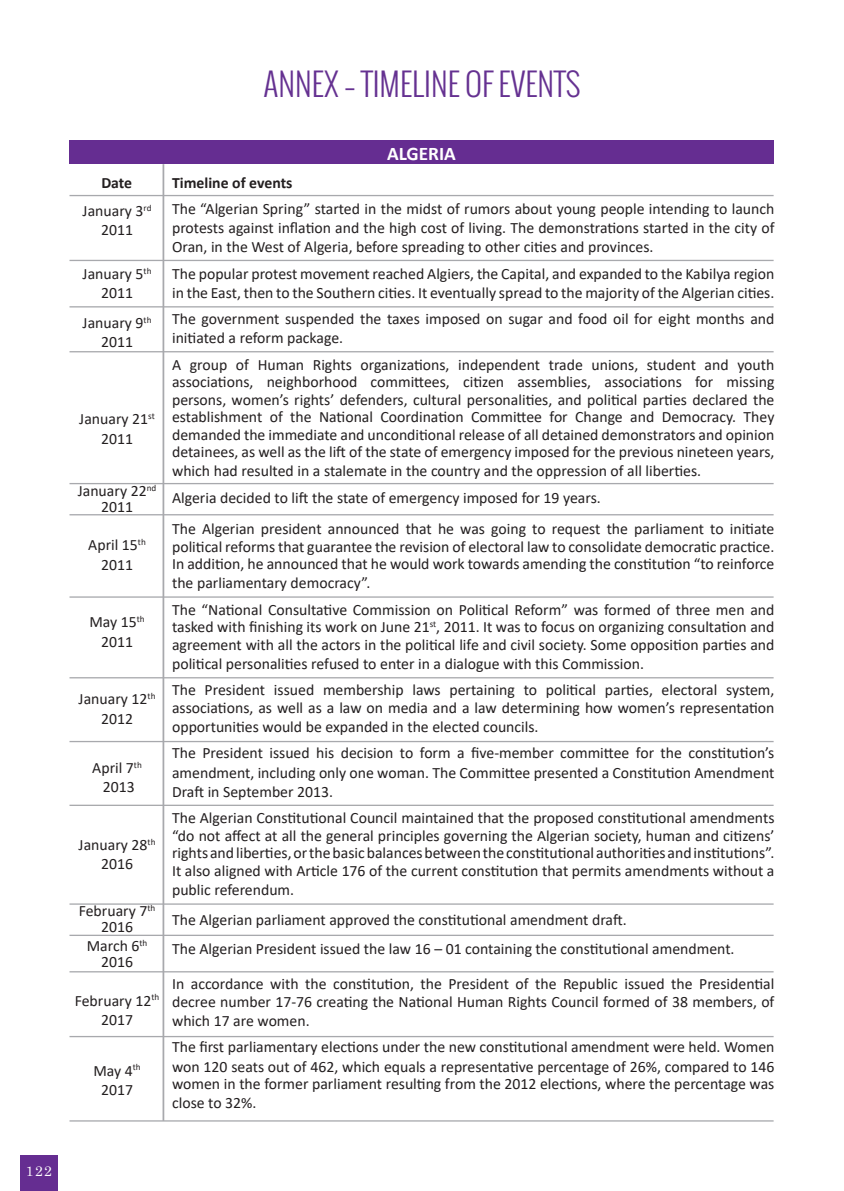
<style>
.page{position:relative;width:844px;height:1191px;background:#fff}
.page>*{position:absolute;margin:0;border:0;box-sizing:border-box;transform-origin:0 0}
.t1{font:300 31.5px "Oswald";color:#653191}
.t2{font:700 19.25px "Calibri";color:#fff}
.t3{font:15.75px/19.2px "Calibri";color:#231f20;text-align:center}
.t4{font:700 15.75px "Calibri";color:#231f20}
.t5{font:14px "Apple Myungjo";color:#fff}
</style>
<div class="page">
<div style="left:20px;top:1155px;width:38px;height:36px;background:#652d91"></div>
<div style="left:69px;top:140px;width:704px;height:24px;background:#652d91"></div>
<hr style="left:162px;top:164px;width:2px;height:957px;background:#a8a9ad">
<hr style="left:69px;top:195px;width:704px;height:1px;background:#a8a9ad">
<hr style="left:69px;top:260px;width:704px;height:1px;background:#a8a9ad">
<hr style="left:69px;top:306px;width:704px;height:1px;background:#a8a9ad">
<hr style="left:69px;top:351px;width:704px;height:1px;background:#a8a9ad">
<hr style="left:69px;top:483px;width:704px;height:1px;background:#a8a9ad">
<hr style="left:69px;top:514px;width:704px;height:1px;background:#a8a9ad">
<hr style="left:69px;top:596px;width:704px;height:1px;background:#a8a9ad">
<hr style="left:69px;top:677px;width:704px;height:1px;background:#a8a9ad">
<hr style="left:69px;top:741px;width:704px;height:1px;background:#a8a9ad">
<hr style="left:69px;top:804px;width:704px;height:2px;background:#a8a9ad">
<hr style="left:69px;top:903px;width:704px;height:1px;background:#a8a9ad">
<hr style="left:69px;top:934px;width:704px;height:2px;background:#a8a9ad">
<hr style="left:69px;top:971px;width:704px;height:1px;background:#a8a9ad">
<hr style="left:69px;top:1036px;width:704px;height:1px;background:#a8a9ad">
<hr style="left:69px;top:1120px;width:704px;height:1px;background:#a8a9ad">
<p class="t5" style="left:26px;top:1163px;width:28px">122</p>
<p class="t1" style="left:263px;top:61px;width:318px">ANNEX – TIMELINE OF EVENTS</p>
<p class="t4" style="left:101px;top:171px;width:32px">Date</p>
<p class="t3" style="left:83px;top:201px;width:70px">January 3<sup>rd<br></sup>2011</p>
<p class="t3" style="left:83px;top:264px;width:70px">January 5<sup>th<br></sup>2011</p>
<p class="t3" style="left:83px;top:313px;width:70px">January 9<sup>th<br></sup>2011</p>
<p class="t3" style="left:79px;top:409px;width:77px">January 21<sup>st<br></sup>2011</p>
<p class="t3" style="left:78px;top:482px;width:80px;line-height:15.8px">January 22<sup>nd<br></sup>2011</p>
<p class="t3" style="left:88px;top:535px;width:59px">April 15<sup>th<br></sup>2011</p>
<p class="t3" style="left:89px;top:612px;width:57px">May 15<sup>th<br></sup>2011</p>
<p class="t3" style="left:79px;top:689px;width:78px">January 12<sup>th<br></sup>2012</p>
<p class="t3" style="left:92px;top:757px;width:51px">April 7<sup>th</sup></p>
<p class="t3" style="left:103px;top:776px;width:33px">2013</p>
<p class="t3" style="left:79px;top:834px;width:78px">January 28<sup>th<br></sup>2016</p>
<p class="t3" style="left:79px;top:902px;width:78px;line-height:15.8px">February 7<sup>th<br></sup>2016</p>
<p class="t3" style="left:87px;top:937px;width:62px;line-height:15.8px">March 6<sup>th<br></sup>2016</p>
<p class="t3" style="left:75px;top:990px;width:86px">February 12<sup>th<br></sup>2017</p>
<p class="t3" style="left:93px;top:1060px;width:49px">May 4<sup>th</sup></p>
<p class="t3" style="left:101px;top:1079px;width:33px">2017</p>
<p class="t2" style="left:387px;top:140px;width:70px">ALGERIA</p>
<p class="t4" style="left:172px;top:171px;width:122px">Timeline of events</p>
<p class="t3" style="left:172px;top:199px;width:603px;text-align:justify">The “Algerian Spring” started in the midst of rumors about young people intending to launch protests against inflation and the high cost of living. The demonstrations started in the city of Oran, in the West of Algeria, before spreading to other cities and provinces.</p>
<p class="t3" style="left:172px;top:263px;width:603px;text-align:left">The popular protest movement reached Algiers, the Capital, and expanded to the Kabilya region in the East, then to the Southern cities. It eventually spread to the majority of the Algerian cities.</p>
<p class="t3" style="left:172px;top:309px;width:603px;text-align:left">The government suspended the taxes imposed on sugar and food oil for eight months and initiated a reform package.</p>
<p class="t3" style="left:172px;top:355px;width:603px;line-height:17.5px;text-align:justify">A group of Human Rights organizations, independent trade unions, student and youth associations, neighborhood committees, citizen assemblies, associations for missing persons, women’s rights’ defenders, cultural personalities, and political parties declared the establishment of the National Coordination Committee for Change and Democracy. They demanded the immediate and unconditional release of all detained demonstrators and opinion detainees, as well as the lift of the state of emergency imposed for the previous nineteen years,</p>
<p class="t3" style="left:172px;top:461px;width:530px">which had resulted in a stalemate in the country and the oppression of all liberties.</p>
<p class="t3" style="left:172px;top:487px;width:430px">Algeria decided to lift the state of emergency imposed for 19 years.</p>
<p class="t3" style="left:172px;top:520px;width:603px;line-height:17.5px;text-align:justify">The Algerian president announced that he was going to request the parliament to initiate political reforms that guarantee the revision of electoral law to consolidate democratic practice.<br>In addition, he announced that he would work towards amending the constitution “to reinforce</p>
<p class="t3" style="left:172px;top:573px;width:200px">the parliamentary democracy”.</p>
<p class="t3" style="left:172px;top:600px;width:603px;line-height:17.5px;text-align:justify">The “National Consultative Commission on Political Reform” was formed of three men and tasked with finishing its work on June 21<sup>st</sup>, 2011. It was to focus on organizing consultation and agreement with all the actors in the political life and civil society. Some opposition parties and</p>
<p class="t3" style="left:172px;top:654px;width:473px">political personalities refused to enter in a dialogue with this Commission.</p>
<p class="t3" style="left:172px;top:681px;width:603px;line-height:17.5px;text-align:left">The President issued membership laws pertaining to political parties, electoral system, associations, as well as a law on media and a law determining how women’s representation</p>
<p class="t3" style="left:172px;top:717px;width:368px">opportunities would be expanded in the elected councils.</p>
<p class="t3" style="left:172px;top:743px;width:603px;text-align:justify">The President issued his decision to form a five-member committee for the constitution’s amendment, including only one woman. The Committee presented a Constitution Amendment Draft in September 2013.</p>
<p class="t3" style="left:172px;top:808px;width:603px;line-height:17.5px;text-align:justify">The Algerian Constitutional Council maintained that the proposed constitutional amendments “do not affect at all the general principles governing the Algerian society, human and citizens’ rights and liberties, or the basic balances between the constitutional authorities and institutions”.<br>It also aligned with Article 176 of the current constitution that permits amendments without a</p>
<p class="t3" style="left:172px;top:879px;width:123px">public referendum.</p>
<p class="t3" style="left:172px;top:909px;width:456px">The Algerian parliament approved the constitutional amendment draft.</p>
<p class="t3" style="left:172px;top:939px;width:564px">The Algerian President issued the law 16 – 01 containing the constitutional amendment.</p>
<p class="t3" style="left:172px;top:975px;width:603px;line-height:17.5px;text-align:left">In accordance with the constitution, the President of the Republic issued the Presidential decree number 17-76 creating the National Human Rights Council formed of 38 members, of</p>
<p class="t3" style="left:172px;top:1011px;width:139px">which 17 are women.</p>
<p class="t3" style="left:172px;top:1037px;width:603px;text-align:left">The first parliamentary elections under the new constitutional amendment were held. Women won 120 seats out of 462, which equals a representative percentage of 26%, compared to 146</p>
<p class="t3" style="left:172px;top:1074px;width:603px;text-align:left">women in the former parliament resulting from the 2012 elections, where the percentage was close to 32%.</p>
</div>
